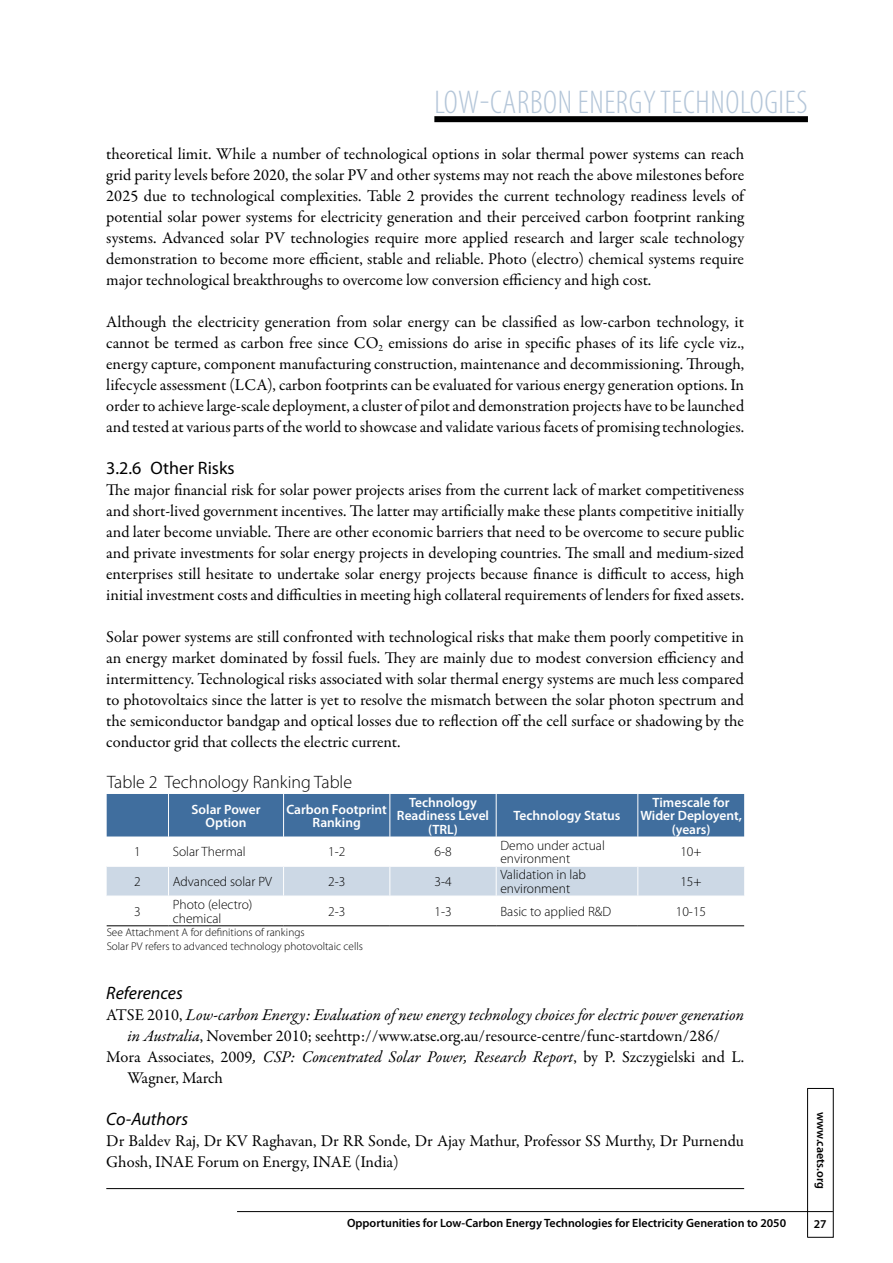
<style>
.page{position:relative;width:893px;height:1263px;background:#fff}
.page>*{position:absolute;margin:0;border:0;box-sizing:border-box;transform-origin:0 0}
.t1{font:300 condensed 33px "Myriad Pro";letter-spacing:.02em;color:#b3c5d8}
.t2{font:300 18px "Myriad Pro";color:#000}
.t3{font:italic 18px "Myriad Pro";color:#000}
.t4{font:18px "Myriad Pro";color:#000}
.t5{font:16.5px/21px "Garamond Premr Pro";color:#000;text-align:justify}
.t6{font:italic 16.5px "Garamond Premr Pro";color:#000}
.t7{font:300 13.5px/13.5px "Myriad Pro";color:#000}
.t8{font:600 13.5px/13.5px "Myriad Pro";color:#fff;text-align:center}
.t9{font:600 12px "Myriad Pro";color:#000}
.t10{font:300 11.25px/14.2px "Myriad Pro";color:#000}
.s1{font-style:normal}
.s2{font-style:italic}
</style>
<div class="page">
<div style="left:434px;top:116px;width:374px;height:6px;background:#000"></div>
<hr style="left:237px;top:1211px;width:596px;height:1px;background:#000">
<div style="left:807px;top:1088px;width:26px;height:149px;border:1px solid #000"></div>
<hr style="left:106px;top:1188px;width:638px;height:1px;background:#000">
<div style="left:107px;top:867px;width:637px;height:29px;background:#ccd8e5"></div>
<div style="left:106px;top:794px;width:639px;height:42px;background:#406e9e"></div>
<hr style="left:107px;top:925px;width:62px;height:1px;background:#000">
<hr style="left:169px;top:925px;width:115px;height:1px;background:#000">
<hr style="left:284px;top:925px;width:106px;height:1px;background:#000">
<hr style="left:390px;top:925px;width:106px;height:1px;background:#000">
<hr style="left:496px;top:925px;width:142px;height:1px;background:#000">
<hr style="left:638px;top:925px;width:106px;height:1px;background:#000">
<h1 class="t1" style="left:434px;top:83px;width:375px">LOW-CARBON ENERGY TECHNOLOGIES</h1>
<p class="t5" style="left:106px;top:144px;width:639px">theoretical limit. While a number of technological options in solar thermal power systems can reach grid parity levels before 2020, the solar PV and other systems may not reach the above milestones before 2025 due to technological complexities. Table 2 provides the current technology readiness levels of potential solar power systems for electricity generation and their perceived carbon footprint ranking systems. Advanced solar PV technologies require more applied research and larger scale technology demonstration to become more efficient, stable and reliable. Photo (electro) chemical systems require major technological breakthroughs to overcome low conversion efficiency and high cost.</p>
<p class="t5" style="left:106px;top:312px;width:639px">Although the electricity generation from solar energy can be classified as low-carbon technology, it cannot be termed as carbon free since CO<sub>2</sub> emissions do arise in specific phases of its life cycle viz., energy capture, component manufacturing construction, maintenance and decommissioning. Through, lifecycle assessment (LCA), carbon footprints can be evaluated for various energy generation options. In order to achieve large-scale deployment, a cluster of pilot and demonstration projects have to be launched and tested at various parts of the world to showcase and validate various facets of promising technologies.</p>
<p class="t4" style="left:106px;top:457px;width:130px">3.2.6 Other Risks</p>
<p class="t5" style="left:106px;top:480px;width:639px">The major financial risk for solar power projects arises from the current lack of market competitiveness and short-lived government incentives. The latter may artificially make these plants competitive initially and later become unviable. There are other economic barriers that need to be overcome to secure public and private investments for solar energy projects in developing countries. The small and medium-sized enterprises still hesitate to undertake solar energy projects because finance is difficult to access, high initial investment costs and difficulties in meeting high collateral requirements of lenders for fixed assets.</p>
<p class="t5" style="left:106px;top:627px;width:639px">Solar power systems are still confronted with technological risks that make them poorly competitive in an energy market dominated by fossil fuels. They are mainly due to modest conversion efficiency and intermittency. Technological risks associated with solar thermal energy systems are much less compared to photovoltaics since the latter is yet to resolve the mismatch between the solar photon spectrum and the semiconductor bandgap and optical losses due to reflection off the cell surface or shadowing by the conductor grid that collects the electric current.</p>
<p class="t2" style="left:107px;top:771px;width:247px">Table 2 Technology Ranking Table</p>
<p class="t8" style="left:192px;top:802px;width:71px">Solar Power<br>Option</p>
<p class="t8" style="left:286px;top:802px;width:102px">Carbon Footprint<br>Ranking</p>
<p class="t8" style="left:397px;top:795px;width:94px">Technology<br>Readiness Level (TRL)</p>
<p class="t8" style="left:640px;top:795px;width:103px">Timescale for<br>Wider Deployent, (years)</p>
<p class="t8" style="left:513px;top:809px;width:109px">Technology Status</p>
<p class="t7" style="left:134px;top:845px;width:8px">1</p>
<p class="t7" style="left:173px;top:845px;width:75px">Solar Thermal</p>
<p class="t7" style="left:328px;top:845px;width:19px">1-2</p>
<p class="t7" style="left:434px;top:845px;width:19px">6-8</p>
<p class="t7" style="left:500px;top:838px;width:106px">Demo under actual environment</p>
<p class="t7" style="left:680px;top:845px;width:23px">10+</p>
<p class="t7" style="left:134px;top:875px;width:8px">2</p>
<p class="t7" style="left:173px;top:875px;width:101px">Advanced solar PV</p>
<p class="t7" style="left:328px;top:875px;width:19px">2-3</p>
<p class="t7" style="left:434px;top:875px;width:19px">3-4</p>
<p class="t7" style="left:500px;top:868px;width:87px">Validation in lab environment</p>
<p class="t7" style="left:680px;top:875px;width:23px">15+</p>
<p class="t7" style="left:134px;top:905px;width:8px">3</p>
<p class="t7" style="left:173px;top:898px;width:81px">Photo (electro) chemical</p>
<p class="t7" style="left:328px;top:905px;width:19px">2-3</p>
<p class="t7" style="left:434px;top:905px;width:19px">1-3</p>
<p class="t7" style="left:500px;top:905px;width:112px">Basic to applied R&amp;D</p>
<p class="t7" style="left:676px;top:905px;width:32px">10-15</p>
<p class="t10" style="left:107px;top:925px;width:258px">See Attachment A for definitions of rankings<br>Solar PV refers to advanced technology photovoltaic cells</p>
<p class="t3" style="left:106px;top:982px;width:78px">References</p>
<p class="t6" style="left:106px;top:1004px;width:639px"><span class="s1">ATSE 2010,</span> Low-carbon Energy: Evaluation of new energy technology choices for electric power generation</p>
<p class="t5" style="left:128px;top:1026px;width:594px"><span class="s2">in Australia</span>, November 2010; seehttp://www.atse.org.au/resource-centre/func-startdown/286/</p>
<p class="t6" style="left:106px;top:1046px;width:639px"><span class="s1">Mora Associates, 2009</span>, CSP: Concentrated Solar Power, Research Report<span class="s1">, by P. Szczygielski and L.</span></p>
<p class="t5" style="left:128px;top:1068px;width:97px">Wagner, March</p>
<p class="t3" style="left:106px;top:1108px;width:83px">Co-Authors</p>
<p class="t5" style="left:106px;top:1131px;width:639px">Dr Baldev Raj, Dr KV Raghavan, Dr RR Sonde, Dr Ajay Mathur, Professor SS Murthy, Dr Purnendu<br>Ghosh, INAE Forum on Energy, INAE (India)</p>
<p class="t9" style="left:829px;top:1112px;width:79px;rotate:90deg">www.caets.org</p>
<p class="t9" style="left:347px;top:1215px;width:440px">Opportunities for Low-Carbon Energy Technologies for Electricity Generation to 2050</p>
<p class="t9" style="left:814px;top:1216px;width:14px">27</p>
</div>
